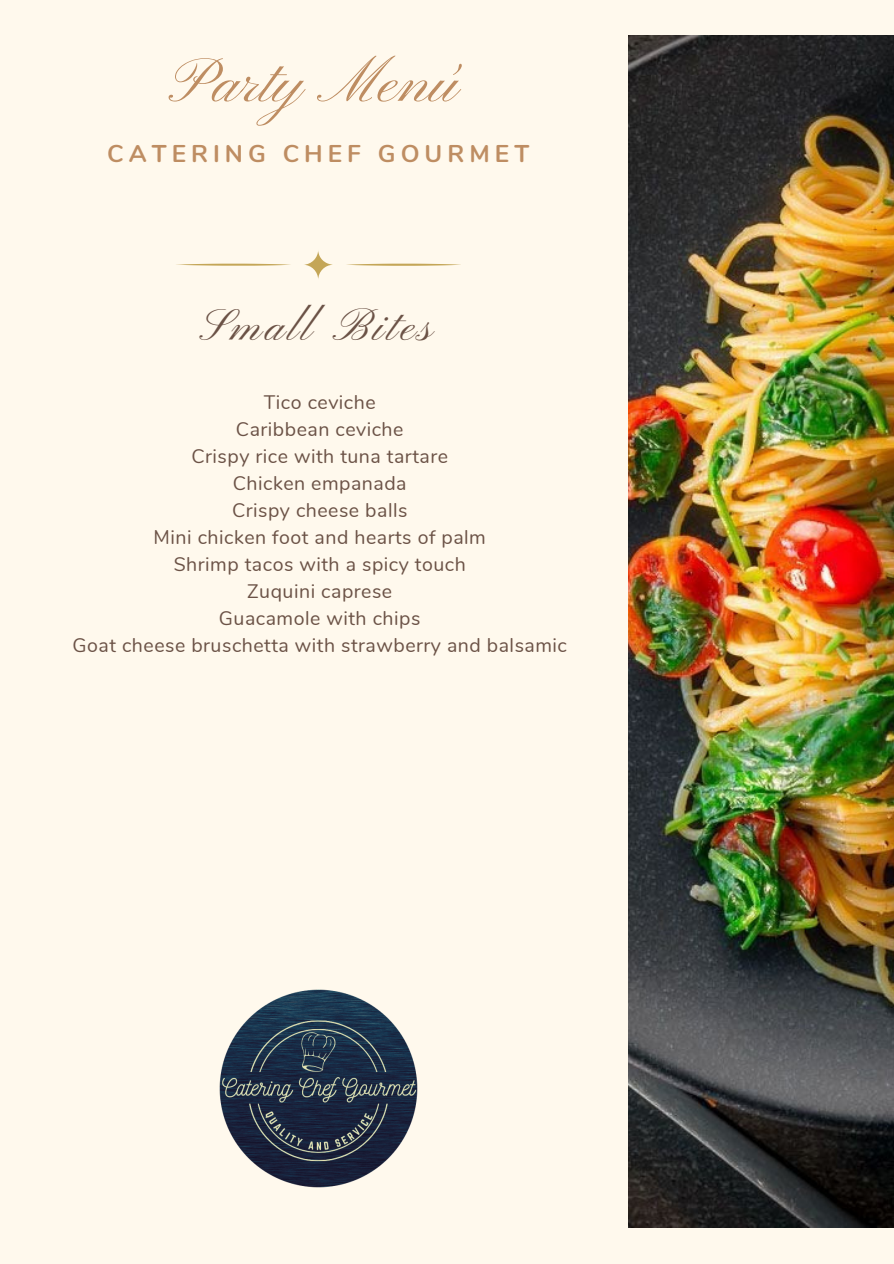
<style>
.page{position:relative;width:894px;height:1264px;background:#fff}
.page>*{position:absolute;margin:0;border:0;box-sizing:border-box;transform-origin:0 0}
.t1{font:63px "Pinyon Script";color:#be8d62}
.t2{font:45.3px "Pinyon Script";letter-spacing:.08em;color:#6b5246}
.t3{font:700 24.3px "Nunito";letter-spacing:.21em;color:#be8d62}
.t4{font:19.5px "Nunito";letter-spacing:.025em;color:#6b5246}
</style>
<div class="page">
<div style="left:0;top:0;width:893px;height:1263px;background:#fff9ed"></div>
<img style="left:628px;top:36px;width:265px;height:1191px">
<svg style="left:304px;top:251px;width:29px;height:28px"></svg>
<svg style="left:346px;top:264px;width:114px;height:2px"></svg>
<svg style="left:176px;top:264px;width:115px;height:2px"></svg>
<img style="left:219px;top:989px;width:199px;height:199px">
<p class="t1" style="left:175px;top:47px;width:286px">Party Menú</p>
<p class="t3" style="left:107px;top:138px;width:423px">CATERING CHEF GOURMET</p>
<p class="t2" style="left:202px;top:301px;width:234px">Small Bites</p>
<p class="t4" style="left:264px;top:389px;width:113px">Tico ceviche</p>
<p class="t4" style="left:236px;top:416px;width:169px">Caribbean ceviche</p>
<p class="t4" style="left:191px;top:443px;width:258px">Crispy rice with tuna tartare</p>
<p class="t4" style="left:233px;top:470px;width:175px">Chicken empanada</p>
<p class="t4" style="left:232px;top:497px;width:177px">Crispy cheese balls</p>
<p class="t4" style="left:153px;top:524px;width:334px">Mini chicken foot and hearts of palm</p>
<p class="t4" style="left:174px;top:551px;width:293px">Shrimp tacos with a spicy touch</p>
<p class="t4" style="left:247px;top:578px;width:146px">Zuquini caprese</p>
<p class="t4" style="left:219px;top:605px;width:203px">Guacamole with chips</p>
<p class="t4" style="left:73px;top:632px;width:495px">Goat cheese bruschetta with strawberry and balsamic</p>
</div>
